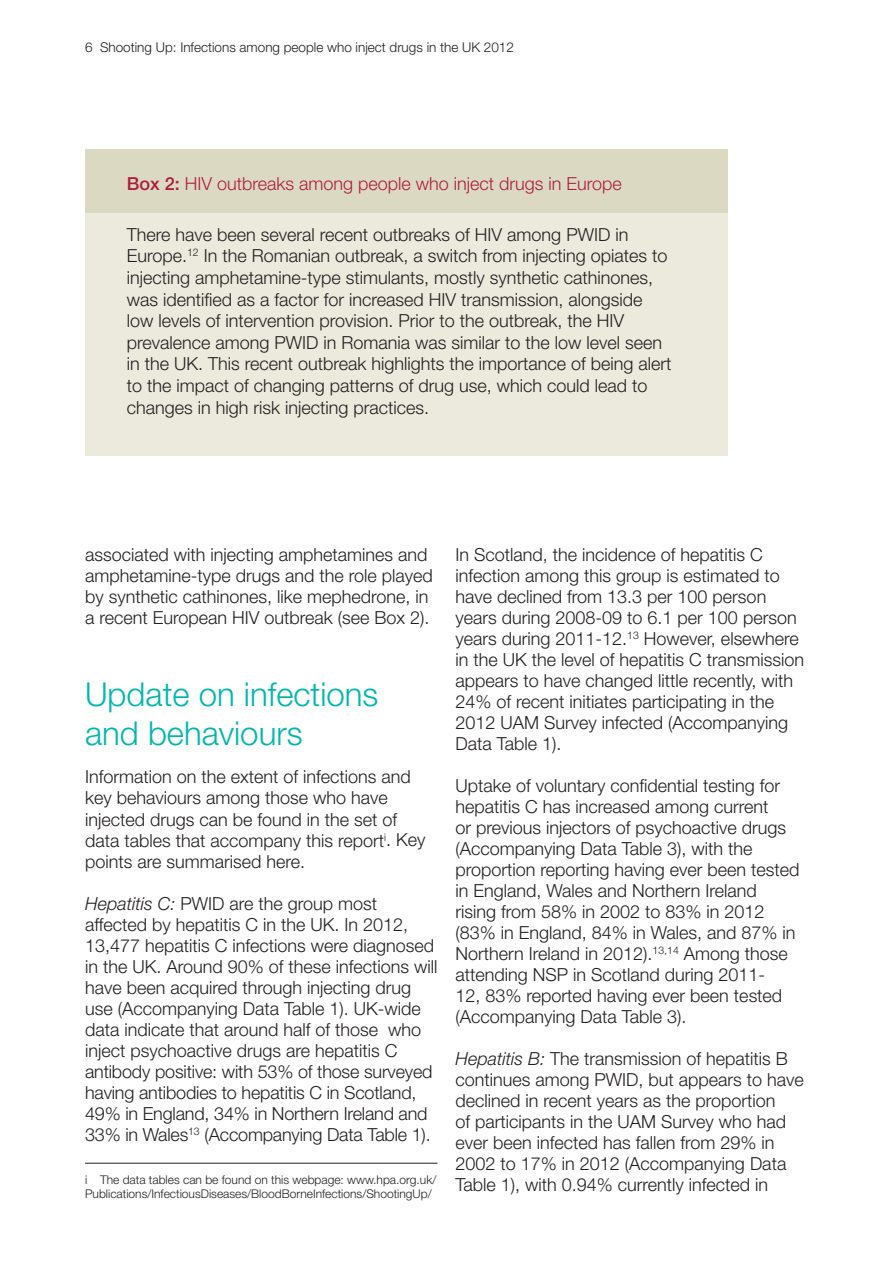
<style>
.page{position:relative;width:893px;height:1263px;background:#fff}
.page>*{position:absolute;margin:0;border:0;box-sizing:border-box;transform-origin:0 0}
.t1{font:300 33px/39.6px "Helvetica Neue LT Std";color:#00b7ac}
.t2{font:300 18px/21px "Helvetica Neue LT Std";color:#231f20}
.t3{font:300 18px "Helvetica Neue LT Std";color:#ad1e3c}
.t4{font:300 13.5px "Helvetica Neue LT Std";color:#231f20}
.t5{font:300 12px/13.5px "Helvetica Neue LT Std";color:#231f20}
.s1{font-weight:500}
.s2{font-style:italic}
</style>
<div class="page">
<hr style="left:85px;top:1163px;width:352px;height:1px;background:#231f20">
<div style="left:85px;top:149px;width:642px;height:307px;background:#ebeadd"></div>
<div style="left:85px;top:149px;width:642px;height:64px;background:#dcd9c3"></div>
<p class="t4" style="left:85px;top:39px;width:430px">6 Shooting Up: Infections among people who inject drugs in the UK 2012</p>
<p class="t3" style="left:127px;top:172px;width:497px"><span class="s1">Box 2:</span> HIV outbreaks among people who inject drugs in Europe</p>
<p class="t2" style="left:127px;top:223px;width:546px;line-height:21.6px">There have been several recent outbreaks of HIV among PWID in Europe.<sup>12</sup> In the Romanian outbreak, a switch from injecting opiates to injecting amphetamine-type stimulants, mostly synthetic cathinones, was identified as a factor for increased HIV transmission, alongside low levels of intervention provision. Prior to the outbreak, the HIV prevalence among PWID in Romania was similar to the low level seen in the UK. This recent outbreak highlights the importance of being alert to the impact of changing patterns of drug use, which could lead to changes in high risk injecting practices.</p>
<p class="t2" style="left:85px;top:544px;width:349px">associated with injecting amphetamines and amphetamine-type drugs and the role played by synthetic cathinones, like mephedrone, in a recent European HIV outbreak (see Box 2).</p>
<h1 class="t1" style="left:85px;top:674px;width:295px">Update on infections and behaviours</h1>
<p class="t2" style="left:85px;top:766px;width:342px">Information on the extent of infections and key behaviours among those who have injected drugs can be found in the set of data tables that accompany this report<sup>i</sup>. Key points are summarised here.</p>
<p class="t2" style="left:85px;top:892px;width:354px"><span class="s2">Hepatitis C:</span> PWID are the group most affected by hepatitis C in the UK. In 2012, 13,477 hepatitis C infections were diagnosed in the UK. Around 90% of these infections will have been acquired through injecting drug use (Accompanying Data Table 1). UK-wide data indicate that around half of those who inject psychoactive drugs are hepatitis C antibody positive: with 53% of those surveyed having antibodies to hepatitis C in Scotland, 49% in England, 34% in Northern Ireland and 33% in Wales<sup>13</sup> (Accompanying Data Table 1).</p>
<p class="t5" style="left:85px;top:1173px;width:353px">i The data tables can be found on this webpage: www.hpa.org.uk/<br>Publications/InfectiousDiseases/BloodBorneInfections/ShootingUp/</p>
<p class="t2" style="left:455px;top:544px;width:350px">In Scotland, the incidence of hepatitis C infection among this group is estimated to have declined from 13.3 per 100 person years during 2008-09 to 6.1 per 100 person years during 2011-12.<sup>13</sup> However, elsewhere in the UK the level of hepatitis C transmission appears to have changed little recently, with 24% of recent initiates participating in the 2012 UAM Survey infected (Accompanying Data Table 1).</p>
<p class="t2" style="left:455px;top:775px;width:346px">Uptake of voluntary confidential testing for hepatitis C has increased among current<br>or previous injectors of psychoactive drugs (Accompanying Data Table 3), with the proportion reporting having ever been tested in England, Wales and Northern Ireland rising from 58% in 2002 to 83% in 2012 (83% in England, 84% in Wales, and 87% in Northern Ireland in 2012).<sup>13,14</sup> Among those attending NSP in Scotland during 2011-<br>12, 83% reported having ever been tested (Accompanying Data Table 3).</p>
<p class="t2" style="left:455px;top:1048px;width:350px"><span class="s2">Hepatitis B:</span> The transmission of hepatitis B continues among PWID, but appears to have declined in recent years as the proportion<br>of participants in the UAM Survey who had ever been infected has fallen from 29% in 2002 to 17% in 2012 (Accompanying Data Table 1), with 0.94% currently infected in</p>
</div>
